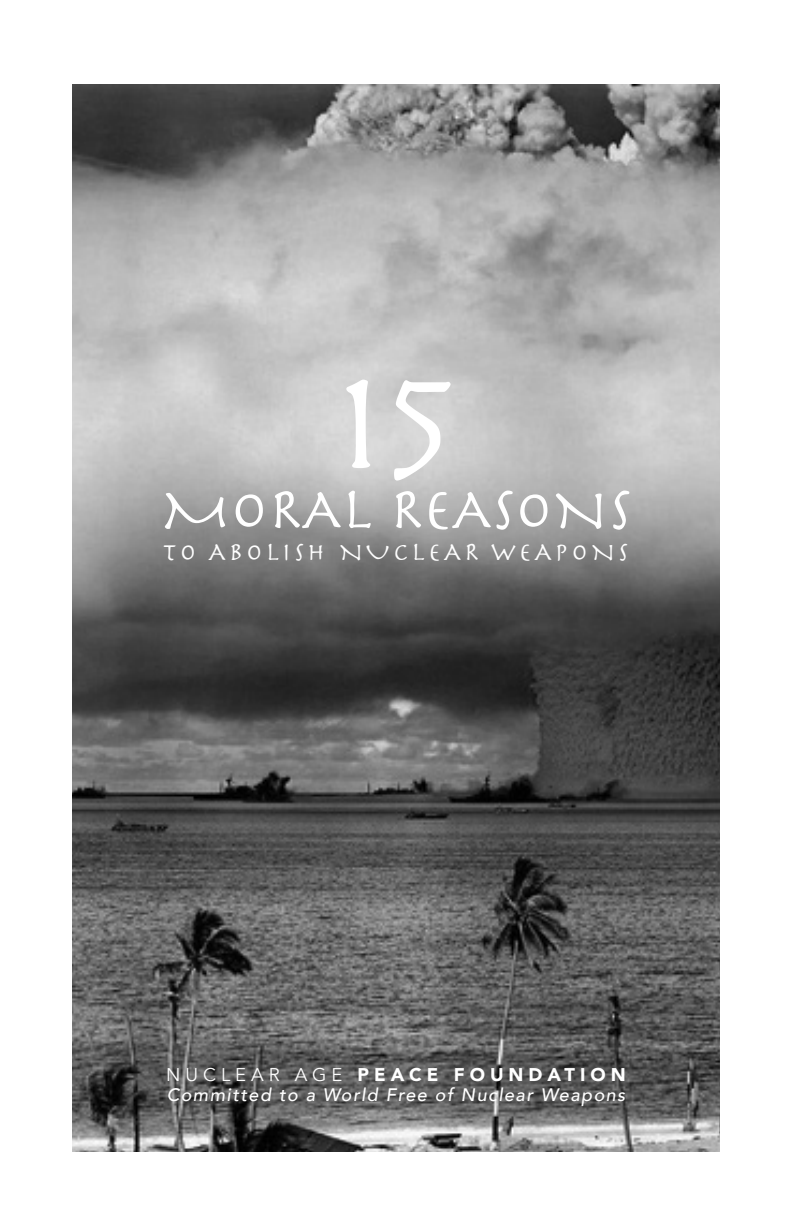
<style>
.page{position:relative;width:792px;height:1224px;background:#fff}
.page>*{position:absolute;margin:0;border:0;box-sizing:border-box;transform-origin:0 0}
.t1{font:150px "Herculanum";color:#fff}
.t2{font:60px "Herculanum";color:#fff}
.t3{font:26px "Herculanum";letter-spacing:.12em;color:#fff}
.t4{font:900 18.4px "Avenir";letter-spacing:.27em;color:#fff}
.t5{font:italic 500 18px "Avenir";letter-spacing:.08em;color:#fff}
.s1{font-weight:400}
</style>
<div class="page">
<img style="left:72px;top:85px;width:648px;height:1067px">
<p class="t1" style="left:335px;top:326px;width:124px">15</p>
<p class="t2" style="left:160px;top:471px;width:473px">MORAL REASONS</p>
<p class="t3" style="left:164px;top:536px;width:466px">TO ABOLISH NUCLEAR WEAPONS</p>
<p class="t4" style="left:166px;top:1059px;width:461px"><span class="s1">NUCLEAR AGE</span> PEACE FOUNDATION</p>
<p class="t5" style="left:167px;top:1084px;width:460px">Committed to a World Free of Nuclear Weapons</p>
</div>
